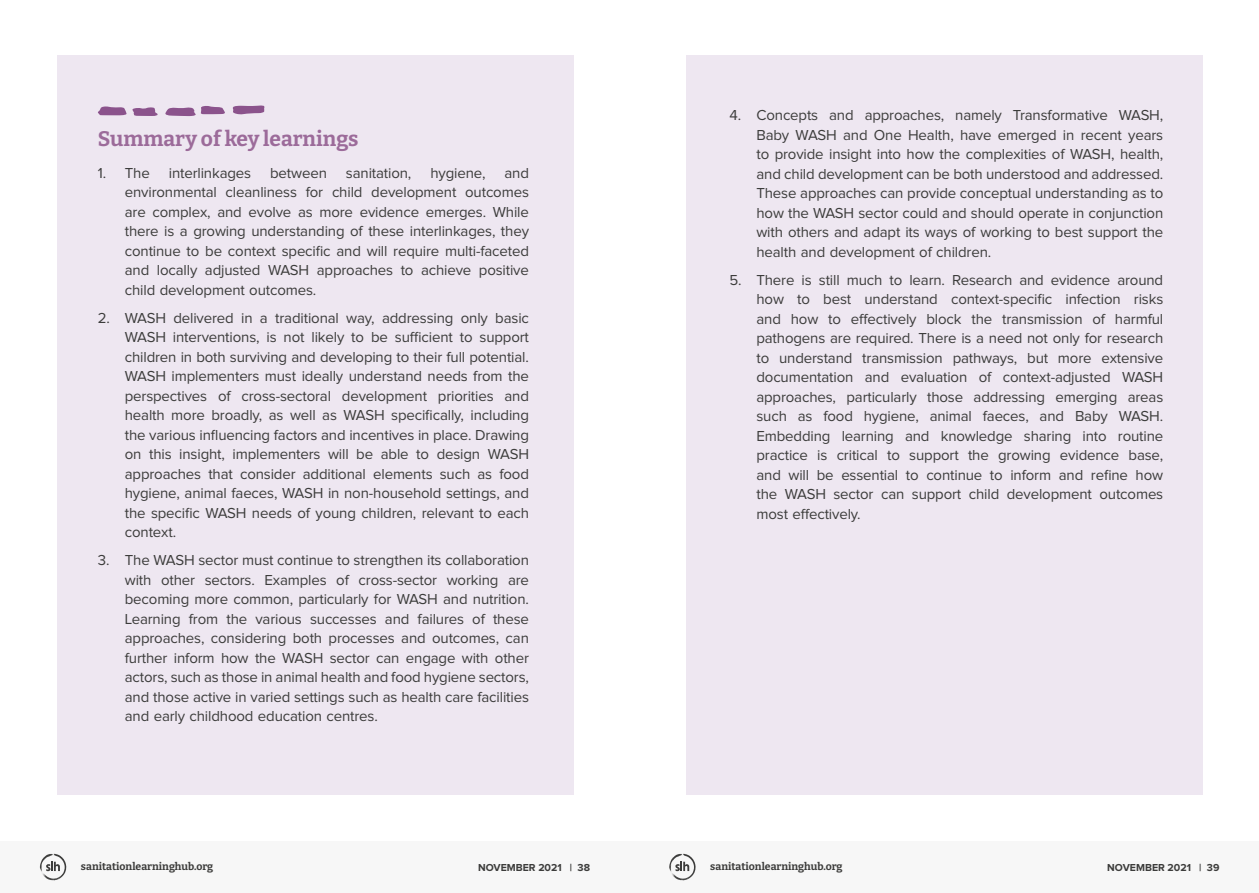
<style>
.page{position:relative;width:1259px;height:893px;background:#fff}
.page>*{position:absolute;margin:0;border:0;box-sizing:border-box;transform-origin:0 0}
.t1{font:700 21px "Bitter";color:#9c6b9a}
.t2{font:15px/19.5px "Proxima Nova";letter-spacing:-.01em;color:#3c3c3b;text-align:justify}
.t3{font:700 10.5px "Bitter";color:#3c3c3b}
.t4{font:700 10.5px "Proxima Nova";color:#3c3c3b}
</style>
<div class="page">
<div style="left:57px;top:55px;width:517px;height:739px;background:#eee7f1"></div>
<div style="left:686px;top:55px;width:516px;height:739px;background:#eee7f1"></div>
<svg style="left:98px;top:106px;width:166px;height:10px"></svg>
<div style="left:629px;top:841px;width:630px;height:52px;background:#f7f7f7"></div>
<div style="left:0;top:841px;width:629px;height:52px;background:#f7f7f7"></div>
<svg style="left:669px;top:854px;width:26px;height:26px"></svg>
<svg style="left:40px;top:854px;width:26px;height:26px"></svg>
<h1 class="t1" style="left:98px;top:125px;width:262px">Summary of key learnings</h1>
<p class="t2" style="left:98px;top:164px;width:53px">1. The</p>
<p class="t2" style="left:169px;top:164px;width:84px">interlinkages</p>
<p class="t2" style="left:270px;top:164px;width:58px">between</p>
<p class="t2" style="left:346px;top:164px;width:67px">sanitation,</p>
<p class="t2" style="left:430px;top:164px;width:57px">hygiene,</p>
<p class="t2" style="left:125px;top:164px;width:406px;text-indent:380px">and environmental cleanliness for child development outcomes are complex, and evolve as more evidence emerges. While there is a growing understanding of these interlinkages, they continue to be context specific and will require multi-faceted and locally adjusted WASH approaches to achieve positive child development outcomes.</p>
<p class="t2" style="left:125px;top:309px;width:406px;text-indent:-27px">2. WASH delivered in a traditional way, addressing only basic WASH interventions, is not likely to be sufficient to support children in both surviving and developing to their full potential.<br>WASH implementers must ideally understand needs from the perspectives of cross-sectoral development priorities and health more broadly, as well as WASH specifically, including the various influencing factors and incentives in place. Drawing on this insight, implementers will be able to design WASH approaches that consider additional elements such as food hygiene, animal faeces, WASH in non-household settings, and the specific WASH needs of young children, relevant to each context.</p>
<p class="t2" style="left:125px;top:551px;width:406px;text-indent:-27px">3. The WASH sector must continue to strengthen its collaboration with other sectors. Examples of cross-sector working are becoming more common, particularly for WASH and nutrition.<br>Learning from the various successes and failures of these approaches, considering both processes and outcomes, can further inform how the WASH sector can engage with other actors, such as those in animal health and food hygiene sectors, and those active in varied settings such as health care facilities and early childhood education centres.</p>
<p class="t2" style="left:756px;top:106px;width:408px;text-indent:-27px">4. Concepts and approaches, namely Transformative WASH, Baby WASH and One Health, have emerged in recent years to provide insight into how the complexities of WASH, health, and child development can be both understood and addressed.<br>These approaches can provide conceptual understanding as to how the WASH sector could and should operate in conjunction with others and adapt its ways of working to best support the health and development of children.</p>
<p class="t2" style="left:756px;top:270px;width:408px;text-indent:-27px">5. There is still much to learn. Research and evidence around how to best understand context-specific infection risks and how to effectively block the transmission of harmful pathogens are required. There is a need not only for research to understand transmission pathways, but more extensive documentation and evaluation of context-adjusted WASH approaches, particularly those addressing emerging areas such as food hygiene, animal faeces, and Baby WASH.<br>Embedding learning and knowledge sharing into routine practice is critical to support the growing evidence base, and will be essential to continue to inform and refine how the WASH sector can support child development outcomes most effectively.</p>
<p class="t3" style="left:81px;top:859px;width:134px">sanitationlearninghub.org</p>
<p class="t4" style="left:478px;top:863px;width:114px">NOVEMBER 2021 | 38</p>
<p class="t3" style="left:710px;top:859px;width:134px">sanitationlearninghub.org</p>
<p class="t4" style="left:1107px;top:863px;width:114px">NOVEMBER 2021 | 39</p>
</div>
